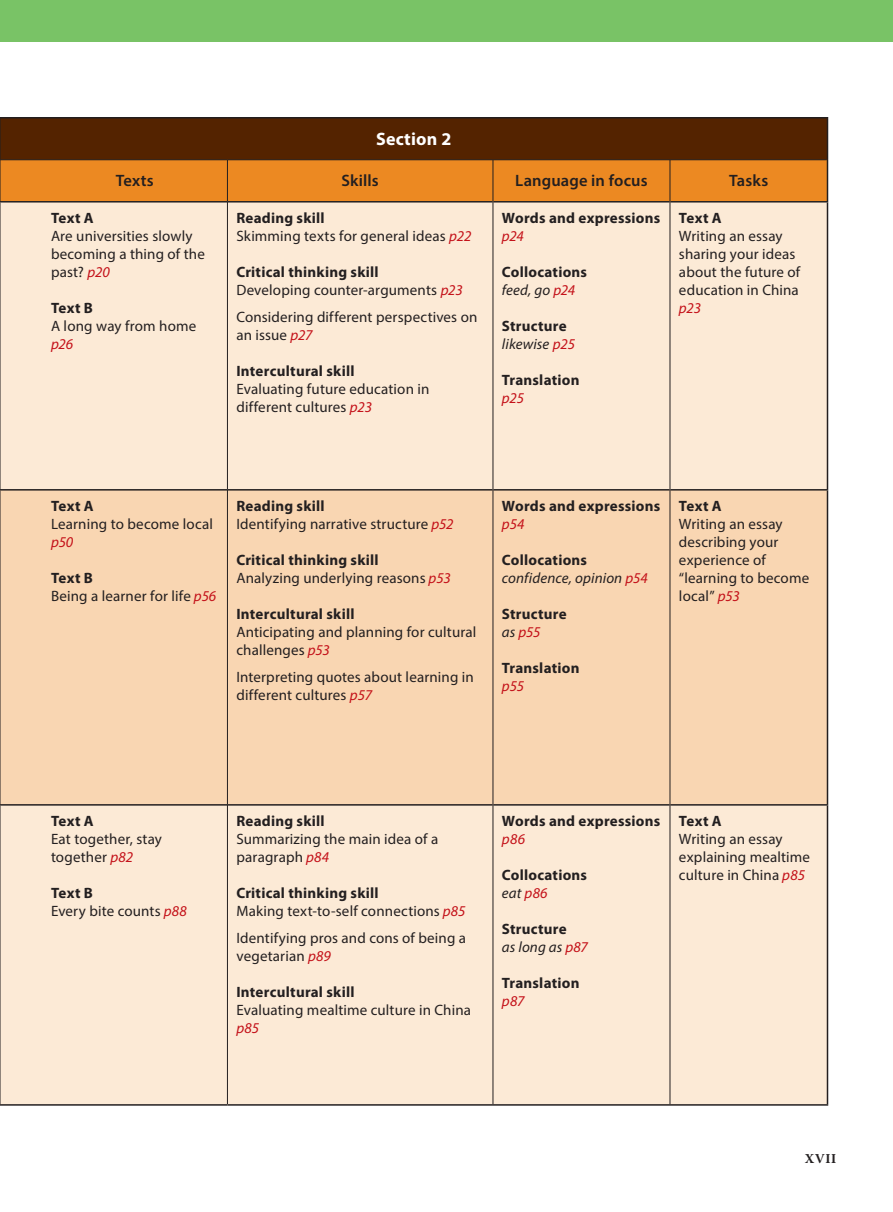
<style>
.page{position:relative;width:893px;height:1212px;background:#fff}
.page>*{position:absolute;margin:0;border:0;box-sizing:border-box;transform-origin:0 0}
.t1{font:700 18px "Myriad Pro";letter-spacing:.01em;color:#fff}
.t2{font:600 16.5px "Myriad Pro";letter-spacing:.005em;color:#231f20}
.t3{font:15px/18px "Myriad Pro";letter-spacing:.01em;color:#231f20}
.t4{font:700 15px/18px "Myriad Pro";letter-spacing:.015em;color:#231f20}
.t5{font:italic 15px/18px "Myriad Pro";letter-spacing:.01em;color:#231f20}
.t6{font:italic 15px "Myriad Pro";letter-spacing:-.01em;color:#c4121a}
.t7{font:700 13.5px "Warnock Pro";color:#231f20}
.s1{font-style:italic;color:#c4121a}
.s2{font-weight:700}
.s3{font-weight:400;font-style:italic}
.s4{font-weight:400;font-style:italic;color:#c4121a}
.s5{font-weight:700;font-style:normal}
.s6{color:#c4121a}
</style>
<div class="page">
<div style="left:0;top:118px;width:827px;height:42px;background:#542300"></div>
<div style="left:1px;top:203px;width:826px;height:901px;background:#fcead6"></div>
<div style="left:1px;top:491px;width:826px;height:313px;background:#f9d6b2"></div>
<hr style="left:827px;top:119px;width:1px;height:41px;background:#231f20">
<hr style="left:0;top:118px;width:1px;height:42px;background:#231f20">
<div style="left:0;top:159px;width:827px;height:42px;background:#ec8922"></div>
<hr style="left:0;top:201px;width:42px;height:2px;background:#231f20">
<hr style="left:42px;top:201px;width:185px;height:2px;background:#231f20">
<hr style="left:228px;top:201px;width:265px;height:2px;background:#231f20">
<hr style="left:493px;top:201px;width:177px;height:2px;background:#231f20">
<hr style="left:670px;top:201px;width:158px;height:2px;background:#231f20">
<hr style="left:0;top:489px;width:42px;height:2px;background:#231f20">
<hr style="left:42px;top:489px;width:185px;height:2px;background:#231f20">
<hr style="left:228px;top:489px;width:265px;height:2px;background:#231f20">
<hr style="left:493px;top:489px;width:177px;height:2px;background:#231f20">
<hr style="left:670px;top:489px;width:158px;height:2px;background:#231f20">
<hr style="left:0;top:804px;width:42px;height:2px;background:#231f20">
<hr style="left:42px;top:804px;width:185px;height:2px;background:#231f20">
<hr style="left:228px;top:804px;width:265px;height:2px;background:#231f20">
<hr style="left:493px;top:804px;width:177px;height:2px;background:#231f20">
<hr style="left:670px;top:804px;width:158px;height:2px;background:#231f20">
<hr style="left:0;top:203px;width:1px;height:286px;background:#231f20">
<hr style="left:0;top:491px;width:1px;height:313px;background:#231f20">
<hr style="left:0;top:806px;width:1px;height:298px;background:#231f20">
<hr style="left:827px;top:160px;width:1px;height:41px;background:#231f20">
<hr style="left:827px;top:203px;width:1px;height:286px;background:#231f20">
<hr style="left:827px;top:491px;width:1px;height:313px;background:#231f20">
<hr style="left:827px;top:806px;width:1px;height:298px;background:#231f20">
<hr style="left:0;top:1104px;width:42px;height:2px;background:#231f20">
<hr style="left:42px;top:1104px;width:185px;height:2px;background:#231f20">
<hr style="left:227px;top:1104px;width:266px;height:2px;background:#231f20">
<hr style="left:493px;top:1104px;width:177px;height:2px;background:#231f20">
<hr style="left:670px;top:1104px;width:158px;height:2px;background:#231f20">
<hr style="left:227px;top:160px;width:1px;height:42px;background:#231f20">
<hr style="left:493px;top:160px;width:1px;height:42px;background:#231f20">
<hr style="left:670px;top:160px;width:1px;height:42px;background:#231f20">
<hr style="left:227px;top:202px;width:1px;height:288px;background:#231f20">
<hr style="left:493px;top:202px;width:1px;height:288px;background:#231f20">
<hr style="left:670px;top:202px;width:1px;height:288px;background:#231f20">
<hr style="left:227px;top:490px;width:1px;height:315px;background:#231f20">
<hr style="left:493px;top:490px;width:1px;height:315px;background:#231f20">
<hr style="left:670px;top:490px;width:1px;height:315px;background:#231f20">
<hr style="left:227px;top:805px;width:1px;height:299px;background:#231f20">
<hr style="left:493px;top:805px;width:1px;height:299px;background:#231f20">
<hr style="left:670px;top:805px;width:1px;height:299px;background:#231f20">
<hr style="left:0;top:117px;width:42px;height:2px;background:#231f20">
<hr style="left:42px;top:117px;width:185px;height:2px;background:#231f20">
<hr style="left:227px;top:117px;width:266px;height:2px;background:#231f20">
<hr style="left:493px;top:117px;width:177px;height:2px;background:#231f20">
<hr style="left:670px;top:117px;width:158px;height:2px;background:#231f20">
<div style="left:0;top:0;width:893px;height:42px;background:#79c366"></div>
<p class="t1" style="left:376px;top:127px;width:77px">Section 2</p>
<p class="t2" style="left:116px;top:170px;width:40px">Texts</p>
<p class="t2" style="left:342px;top:170px;width:39px">Skills</p>
<p class="t2" style="left:515px;top:170px;width:134px">Language in focus</p>
<p class="t2" style="left:729px;top:170px;width:41px">Tasks</p>
<p class="t4" style="left:51px;top:209px;width:44px">Text A</p>
<p class="t3" style="left:51px;top:227px;width:155px">Are universities slowly becoming a thing of the past? <span class="s1">p20</span></p>
<p class="t4" style="left:51px;top:299px;width:43px">Text B</p>
<p class="t3" style="left:51px;top:317px;width:147px">A long way from home</p>
<p class="t6" style="left:51px;top:335px;width:24px">p26</p>
<p class="t3" style="left:236px;top:209px;width:237px"><span class="s2">Reading skill<br></span>Skimming texts for general ideas <span class="s1">p22</span></p>
<p class="t3" style="left:236px;top:263px;width:228px"><span class="s2">Critical thinking skill<br></span>Developing counter-arguments <span class="s1">p23</span></p>
<p class="t3" style="left:236px;top:308px;width:242px">Considering different perspectives on an issue <span class="s1">p27</span></p>
<p class="t4" style="left:236px;top:362px;width:120px">Intercultural skill</p>
<p class="t3" style="left:236px;top:380px;width:194px">Evaluating future education in different cultures <span class="s1">p23</span></p>
<p class="t4" style="left:502px;top:209px;width:160px">Words and expressions</p>
<p class="t6" style="left:502px;top:227px;width:23px">p24</p>
<p class="t4" style="left:502px;top:263px;width:87px">Collocations <span class="s3">feed, go</span> <span class="s4">p24</span></p>
<p class="t4" style="left:502px;top:317px;width:75px">Structure <span class="s3">likewise</span> <span class="s4">p25</span></p>
<p class="t4" style="left:502px;top:371px;width:79px">Translation</p>
<p class="t6" style="left:502px;top:389px;width:24px">p25</p>
<p class="t4" style="left:679px;top:209px;width:44px">Text A</p>
<p class="t3" style="left:679px;top:227px;width:123px">Writing an essay sharing your ideas about the future of education in China</p>
<p class="t6" style="left:679px;top:299px;width:24px">p23</p>
<p class="t4" style="left:51px;top:497px;width:44px">Text A</p>
<p class="t3" style="left:51px;top:515px;width:163px">Learning to become local</p>
<p class="t6" style="left:51px;top:533px;width:24px">p50</p>
<p class="t3" style="left:51px;top:569px;width:167px"><span class="s2">Text B<br></span>Being a learner for life <span class="s1">p56</span></p>
<p class="t3" style="left:236px;top:497px;width:219px"><span class="s2">Reading skill<br></span>Identifying narrative structure <span class="s1">p52</span></p>
<p class="t3" style="left:236px;top:551px;width:216px"><span class="s2">Critical thinking skill<br></span>Analyzing underlying reasons <span class="s1">p53</span></p>
<p class="t4" style="left:236px;top:605px;width:120px">Intercultural skill</p>
<p class="t3" style="left:236px;top:623px;width:241px">Anticipating and planning for cultural challenges <span class="s1">p53</span></p>
<p class="t3" style="left:236px;top:668px;width:239px">Interpreting quotes about learning in different cultures <span class="s1">p57</span></p>
<p class="t4" style="left:502px;top:497px;width:160px">Words and expressions</p>
<p class="t6" style="left:502px;top:515px;width:24px">p54</p>
<p class="t5" style="left:502px;top:551px;width:147px"><span class="s5">Collocations </span>confidence, opinion <span class="s6">p54</span></p>
<p class="t4" style="left:502px;top:605px;width:66px">Structure <span class="s3">as</span> <span class="s4">p55</span></p>
<p class="t4" style="left:502px;top:659px;width:79px">Translation</p>
<p class="t6" style="left:502px;top:677px;width:24px">p55</p>
<p class="t4" style="left:679px;top:497px;width:44px">Text A</p>
<p class="t3" style="left:679px;top:515px;width:132px">Writing an essay describing your experience of “learning to become local” <span class="s1">p53</span></p>
<p class="t4" style="left:51px;top:812px;width:44px">Text A</p>
<p class="t3" style="left:51px;top:830px;width:113px">Eat together, stay together <span class="s1">p82</span></p>
<p class="t3" style="left:51px;top:884px;width:137px"><span class="s2">Text B<br></span>Every bite counts <span class="s1">p88</span></p>
<p class="t4" style="left:236px;top:812px;width:90px">Reading skill</p>
<p class="t3" style="left:236px;top:830px;width:203px">Summarizing the main idea of a paragraph <span class="s1">p84</span></p>
<p class="t3" style="left:236px;top:884px;width:231px"><span class="s2">Critical thinking skill<br></span>Making text-to-self connections <span class="s1">p85</span></p>
<p class="t3" style="left:236px;top:929px;width:231px">Identifying pros and cons of being a vegetarian <span class="s1">p89</span></p>
<p class="t4" style="left:236px;top:983px;width:120px">Intercultural skill</p>
<p class="t3" style="left:236px;top:1001px;width:236px">Evaluating mealtime culture in China</p>
<p class="t6" style="left:236px;top:1019px;width:24px">p85</p>
<p class="t4" style="left:502px;top:812px;width:160px">Words and expressions</p>
<p class="t6" style="left:502px;top:830px;width:25px">p86</p>
<p class="t4" style="left:502px;top:866px;width:87px">Collocations <span class="s3">eat</span> <span class="s4">p86</span></p>
<p class="t4" style="left:502px;top:920px;width:87px">Structure<br><span class="s3">as long as</span> <span class="s4">p87</span></p>
<p class="t4" style="left:502px;top:974px;width:79px">Translation</p>
<p class="t6" style="left:502px;top:992px;width:24px">p87</p>
<p class="t4" style="left:679px;top:812px;width:44px">Text A</p>
<p class="t3" style="left:679px;top:830px;width:133px">Writing an essay explaining mealtime culture in China <span class="s1">p85</span></p>
<p class="t7" style="left:805px;top:1151px;width:33px">XVII</p>
</div>
